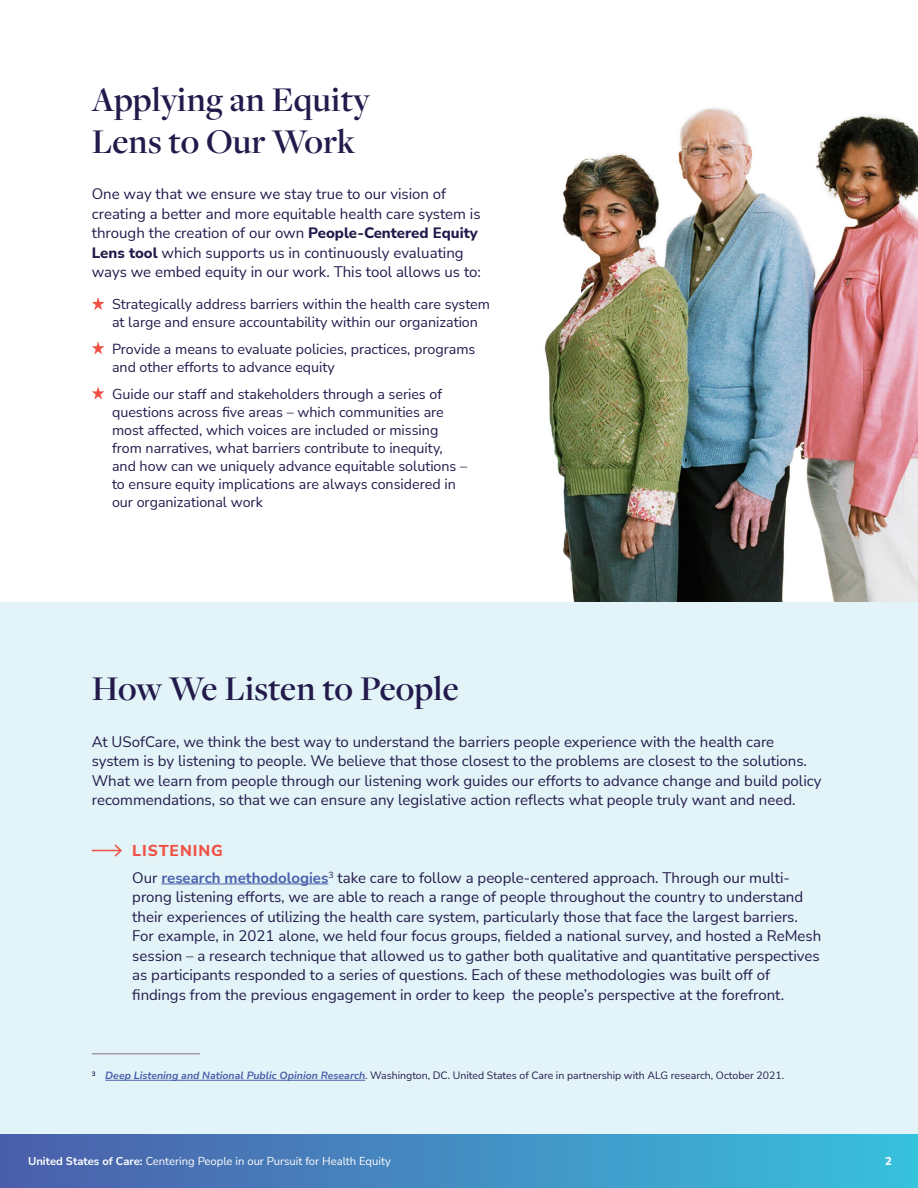
<style>
.page{position:relative;width:918px;height:1188px;background:#fff}
.page>*{position:absolute;margin:0;border:0;box-sizing:border-box;transform-origin:0 0}
.t1{font:600 36px/42px "Freight Disp Pro";letter-spacing:.005em;color:#211a4b}
.t2{font:800 15.75px "Nunito Sans";letter-spacing:.06em;color:#f05144}
.t3{font:15px/19.5px "Nunito Sans";color:#211a4b}
.t4{font:14.25px/18px "Nunito Sans";color:#211a4b}
.t5{font:11.25px "Nunito Sans";color:#fff}
.t6{font:800 11.25px "Nunito Sans";color:#fff}
.t7{font:10.5px "Nunito Sans";color:#211a4b}
.s1{font-weight:800}
.s2{font-weight:700;color:#4a5fab}
.s3{font-weight:700;font-style:italic;color:#4a5fab}
.s4{font-weight:700}
</style>
<div class="page">
<img style="left:519px;top:108px;width:399px;height:495px">
<div style="left:0;top:603px;width:918px;height:531px;background:#e3f4f8"></div>
<div style="left:0;top:1134px;width:918px;height:54px;background:linear-gradient(to right,#4d5da9,#39c0dd)"></div>
<hr style="left:161px;top:884px;width:167px;height:1px;background:#4a5fab">
<svg style="left:92px;top:844px;width:30px;height:13px"></svg>
<hr style="left:105px;top:1080px;width:260px;height:1px;background:#4a5fab">
<hr style="left:92px;top:1053px;width:108px;height:1px;background:#a29bb0">
<svg style="left:92px;top:297px;width:12px;height:13px"></svg>
<svg style="left:92px;top:341px;width:12px;height:13px"></svg>
<svg style="left:92px;top:386px;width:12px;height:14px"></svg>
<h1 class="t1" style="left:92px;top:77px;width:280px">Applying an Equity<br>Lens to Our Work</h1>
<p class="t3" style="left:92px;top:184px;width:391px">One way that we ensure we stay true to our vision of creating a better and more equitable health care system is through the creation of our own <span class="s1">People-Centered Equity Lens tool</span> which supports us in continuously evaluating ways we embed equity in our work. This tool allows us to:</p>
<p class="t4" style="left:112px;top:294px;width:379px">Strategically address barriers within the health care system at large and ensure accountability within our organization</p>
<p class="t4" style="left:112px;top:339px;width:365px">Provide a means to evaluate policies, practices, programs and other efforts to advance equity</p>
<p class="t4" style="left:112px;top:384px;width:357px">Guide our staff and stakeholders through a series of questions across five areas – which communities are most affected, which voices are included or missing from narratives, what barriers contribute to inequity, and how can we uniquely advance equitable solutions – to ensure equity implications are always considered in our organizational work</p>
<h1 class="t1" style="left:92px;top:667px;width:369px">How We Listen to People</h1>
<p class="t3" style="left:92px;top:731px;width:731px">At USofCare, we think the best way to understand the barriers people experience with the health care system is by listening to people. We believe that those closest to the problems are closest to the solutions.<br>What we learn from people through our listening work guides our efforts to advance change and build policy recommendations, so that we can ensure any legislative action reflects what people truly want and need.</p>
<p class="t2" style="left:132px;top:840px;width:92px">LISTENING</p>
<p class="t3" style="left:132px;top:867px;width:691px">Our <span class="s2">research methodologies</span><sup>3</sup> take care to follow a people-centered approach. Through our multi&shy;prong listening efforts, we are able to reach a range of people throughout the country to understand their experiences of utilizing the health care system, particularly those that face the largest barriers.<br>For example, in 2021 alone, we held four focus groups, fielded a national survey, and hosted a ReMesh session – a research technique that allowed us to gather both qualitative and quantitative perspectives as participants responded to a series of questions. Each of these methodologies was built off of findings from the previous engagement in order to keep the people’s perspective at the forefront.</p>
<p class="t7" style="left:92px;top:1068px;width:694px">3 <span class="s3">Deep Listening and National Public Opinion Research</span>. Washington, DC. United States of Care in partnership with ALG research, October 2021.</p>
<p class="t5" style="left:28px;top:1153px;width:364px"><span class="s4">United States of Care:</span> Centering People in our Pursuit for Health Equity</p>
<p class="t6" style="left:885px;top:1153px;width:8px">2</p>
</div>
